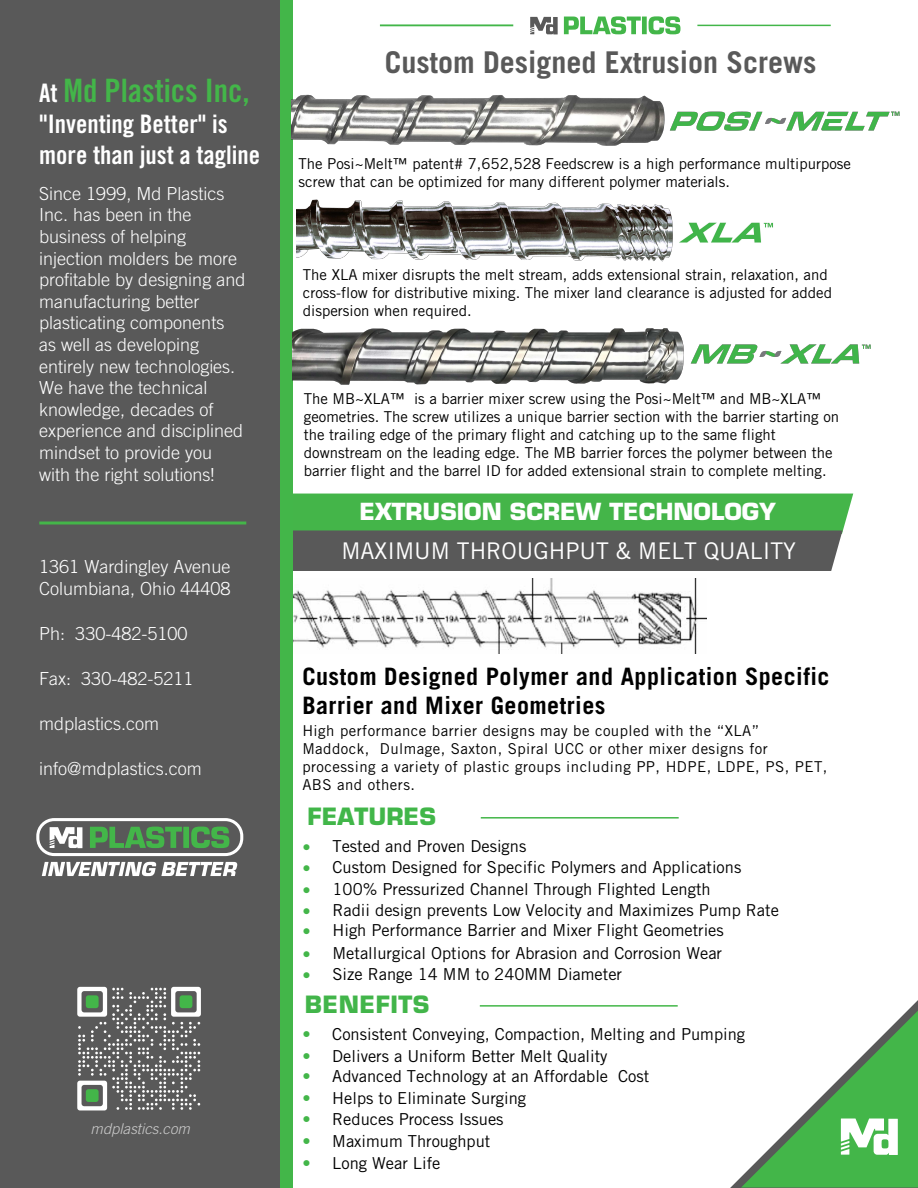
<style>
.page{position:relative;width:918px;height:1188px;background:#fff}
.page>*{position:absolute;margin:0;border:0;box-sizing:border-box;transform-origin:0 0}
.t1{font:32.25px "Trade Gothic LT Std Bd Cn 20";color:#43b649}
.t2{font:700 30px "Trade Gothic LT Std";color:#595959}
.t3{font:25.5px/30.6px "Trade Gothic LT Std Bd Cn 20";color:#fff}
.t4{font:700 24px/28.8px "Trade Gothic LT Std";letter-spacing:.02em;color:#000}
.t5{font:700 23.25px "Eurostile LT Std";letter-spacing:.02em;color:#42b54a}
.t6{font:700 23.25px "Eurostile LT Std";color:#41b649}
.t7{font:22.95px "Trade Gothic LT Std";color:#fff}
.t8{font:700 22.95px "Eurostile LT Std";color:#fff}
.t9{font:300 18px/21.6px "Trade Gothic LT Std";color:#fff}
.t10{font:16.5px "Trade Gothic LT Std";color:#000}
.t11{font:15px/18px "Trade Gothic LT Std";color:#000}
.t12{font:15px/18px "Trade Gothic LT Std";letter-spacing:.03em;color:#000}
.t13{font:italic 300 14.85px "Trade Gothic LT Std";color:#ccc}
.s1{font-size:25.5px;color:#fff}
.s2{color:#43b649}
</style>
<div class="page">
<svg style="left:293px;top:494px;width:560px;height:77px;background:#518653"></svg>
<svg style="left:564px;top:16px;width:77px;height:18px"></svg>
<div style="left:642px;top:17px;width:5px;height:17px;background:#43b649"></div>
<svg style="left:649px;top:16px;width:31px;height:18px"></svg>
<svg style="left:530px;top:17px;width:28px;height:17px"></svg>
<hr style="left:697px;top:25px;width:134px;height:1px;background:#42b649">
<hr style="left:380px;top:24px;width:133px;height:2px;background:#42b649">
<svg style="left:730px;top:1000px;width:188px;height:188px"></svg>
<hr style="left:481px;top:817px;width:198px;height:2px;background:#43b649">
<hr style="left:480px;top:1005px;width:198px;height:2px;background:#43b649">
<div style="left:21px;top:0;width:272px;height:1188px;background:#43b649"></div>
<div style="left:0;top:0;width:280px;height:1188px;background:#595959"></div>
<svg style="left:42px;top:862px;width:195px;height:14px"></svg>
<svg style="left:36px;top:818px;width:207px;height:38px"></svg>
<hr style="left:39px;top:522px;width:207px;height:3px;background:#44b549">
<svg style="left:77px;top:987px;width:124px;height:123px"></svg>
<div style="left:86px;top:995px;width:13px;height:13px;background:#43b649;border-radius:3px"></div>
<div style="left:180px;top:995px;width:12px;height:13px;background:#43b649;border-radius:3px"></div>
<div style="left:86px;top:1089px;width:13px;height:13px;background:#43b649;border-radius:3px"></div>
<img style="left:669px;top:111px;width:231px;height:20px">
<img style="left:690px;top:344px;width:181px;height:20px">
<img style="left:680px;top:222px;width:93px;height:21px">
<img style="left:292px;top:94px;width:373px;height:52px">
<img style="left:296px;top:199px;width:377px;height:63px">
<img style="left:293px;top:329px;width:391px;height:56px">
<img style="left:294px;top:579px;width:412px;height:75px">
<h1 class="t1" style="left:39px;top:71px;width:212px"><span class="s1">At</span> Md Plastics Inc,</h1>
<h3 class="t3" style="left:39px;top:108px;width:222px">"Inventing Better" is more than just a tagline</h3>
<p class="t9" style="left:39px;top:182px;width:208px">Since 1999, Md Plastics<br>Inc. has been in the business of helping injection molders be more profitable by designing and manufacturing better plasticating components as well as developing entirely new technologies.<br>We have the technical knowledge, decades of experience and disciplined mindset to provide you with the right solutions!</p>
<p class="t9" style="left:39px;top:555px;width:193px;line-height:22.5px">1361 Wardingley Avenue<br>Columbiana, Ohio 44408</p>
<p class="t9" style="left:39px;top:623px;width:150px">Ph: 330-482-5100</p>
<p class="t9" style="left:39px;top:668px;width:156px">Fax: 330-482-5211</p>
<p class="t9" style="left:39px;top:713px;width:121px">mdplastics.com</p>
<p class="t9" style="left:39px;top:758px;width:164px">info@mdplastics.com</p>
<p class="t13" style="left:91px;top:1119px;width:101px">mdplastics.com</p>
<h2 class="t2" style="left:385px;top:44px;width:433px">Custom Designed Extrusion Screws</h2>
<p class="t11" style="left:299px;top:155px;width:554px">The Posi~Melt™ patent# 7,652,528 Feedscrew is a high performance multipurpose screw that can be optimized for many different polymer materials.</p>
<p class="t11" style="left:303px;top:265px;width:531px">The XLA mixer disrupts the melt stream, adds extensional strain, relaxation, and cross-flow for distributive mixing. The mixer land clearance is adjusted for added dispersion when required.</p>
<p class="t11" style="left:304px;top:390px;width:537px">The MB~XLA™ is a barrier mixer screw using the Posi~Melt™ and MB~XLA™ geometries. The screw utilizes a unique barrier section with the barrier starting on the trailing edge of the primary flight and catching up to the same flight downstream on the leading edge. The MB barrier forces the polymer between the barrier flight and the barrel ID for added extensional strain to complete melting.</p>
<h3 class="t8" style="left:359px;top:498px;width:418px">EXTRUSION SCREW TECHNOLOGY</h3>
<h3 class="t7" style="left:341px;top:537px;width:456px">MAXIMUM THROUGHPUT &amp; MELT QUALITY</h3>
<h3 class="t4" style="left:302px;top:662px;width:529px">Custom Designed Polymer and Application Specific<br>Barrier and Mixer Geometries</h3>
<p class="t12" style="left:302px;top:722px;width:527px">High performance barrier designs may be coupled with the “XLA” Maddock, Dulmage, Saxton, Spiral UCC or other mixer designs for processing a variety of plastic groups including PP, HDPE, LDPE, PS, PET, ABS and others.</p>
<h3 class="t6" style="left:307px;top:802px;width:130px">FEATURES</h3>
<p class="t10" style="left:303px;top:836px;width:225px"><span class="s2">•</span> Tested and Proven Designs</p>
<p class="t10" style="left:303px;top:858px;width:440px"><span class="s2">•</span> Custom Designed for Specific Polymers and Applications</p>
<p class="t10" style="left:303px;top:879px;width:409px"><span class="s2">•</span> 100% Pressurized Channel Through Flighted Length</p>
<p class="t10" style="left:303px;top:900px;width:478px"><span class="s2">•</span> Radii design prevents Low Velocity and Maximizes Pump Rate</p>
<p class="t10" style="left:303px;top:921px;width:423px"><span class="s2">•</span> High Performance Barrier and Mixer Flight Geometries</p>
<p class="t10" style="left:303px;top:943px;width:421px"><span class="s2">•</span> Metallurgical Options for Abrasion and Corrosion Wear</p>
<p class="t10" style="left:303px;top:964px;width:321px"><span class="s2">•</span> Size Range 14 MM to 240MM Diameter</p>
<h3 class="t5" style="left:305px;top:990px;width:126px">BENEFITS</h3>
<p class="t10" style="left:303px;top:1024px;width:444px"><span class="s2">•</span> Consistent Conveying, Compaction, Melting and Pumping</p>
<p class="t10" style="left:303px;top:1046px;width:307px"><span class="s2">•</span> Delivers a Uniform Better Melt Quality</p>
<p class="t10" style="left:303px;top:1067px;width:348px"><span class="s2">•</span> Advanced Technology at an Affordable Cost</p>
<p class="t10" style="left:303px;top:1088px;width:225px"><span class="s2">•</span> Helps to Eliminate Surging</p>
<p class="t10" style="left:303px;top:1109px;width:203px"><span class="s2">•</span> Reduces Process Issues</p>
<p class="t10" style="left:303px;top:1131px;width:189px"><span class="s2">•</span> Maximum Throughput</p>
<p class="t10" style="left:303px;top:1153px;width:139px"><span class="s2">•</span> Long Wear Life</p>
</div>
